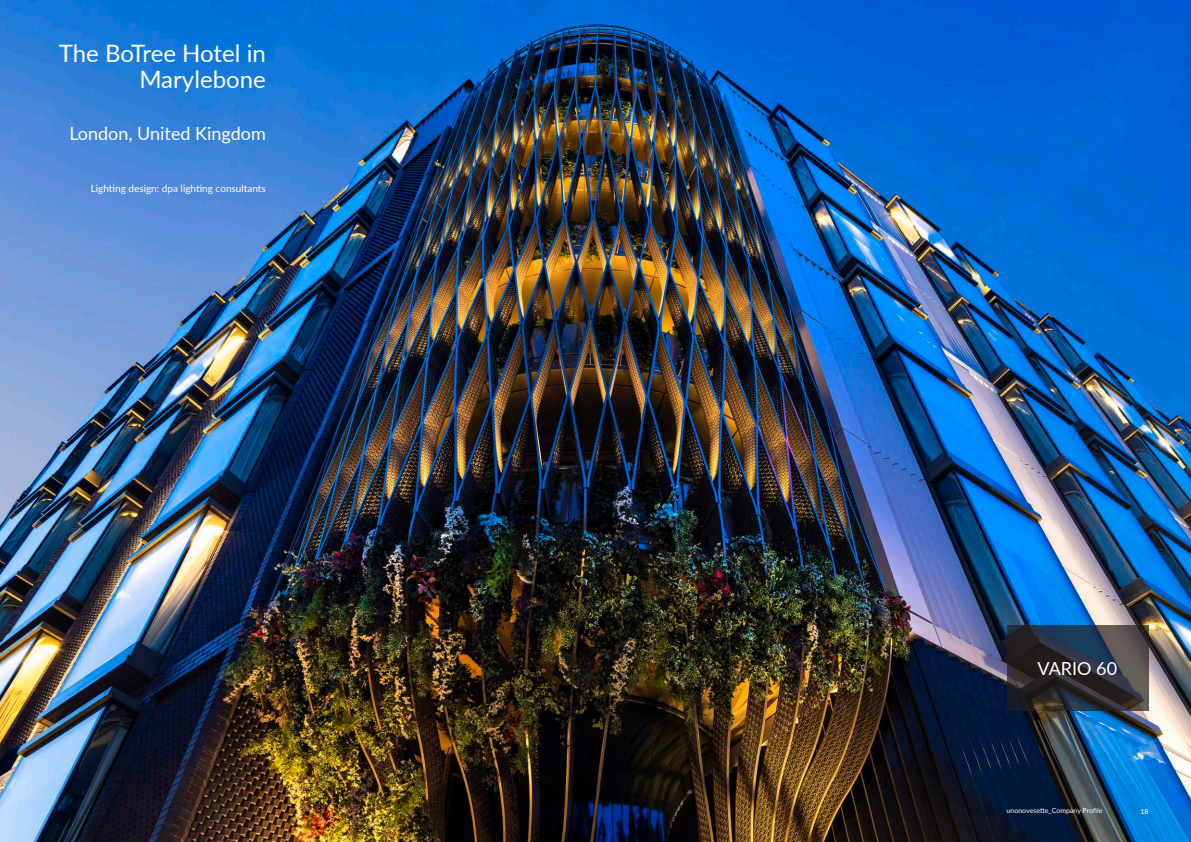
<style>
.page{position:relative;width:1191px;height:842px;background:#fff}
.page>*{position:absolute;margin:0;border:0;box-sizing:border-box;transform-origin:0 0}
.NOME_PRODOTTO_-_FAMI{font:24px/26px "Lato";color:#fff;text-align:right}
.NOME_PRODOTTO_-_FAMI-2{font:18px "Lato";color:#fff}
.NOME_PRODOTTO_-_FAMI-3{font:10px "Lato";color:#fff}
.FINITURE{font:7px "Lato";color:#fff}
.t1{font:500 7px "Lato";color:#fff}
</style>
<div class="page">
<img style="left:0;top:0;width:1191px;height:842px">
<svg style="left:1006px;top:626px;width:142px;height:85px;background:#313239"></svg>
<p class="NOME_PRODOTTO_-_FAMI" style="left:59px;top:39px;width:208px">The BoTree Hotel in<br>Marylebone</p>
<p class="NOME_PRODOTTO_-_FAMI-2" style="left:69px;top:120px;width:198px">London, United Kingdom</p>
<p class="NOME_PRODOTTO_-_FAMI-3" style="left:91px;top:181px;width:177px">Lighting design: dpa lighting consultants</p>
<p class="NOME_PRODOTTO_-_FAMI-2" style="left:1037px;top:656px;width:81px">VARIO 60</p>
<p class="FINITURE" style="left:1006px;top:806px;width:97px">unonovesette_Company Profile</p>
<p class="t1" style="left:1140px;top:806px;width:10px">18</p>
</div>
